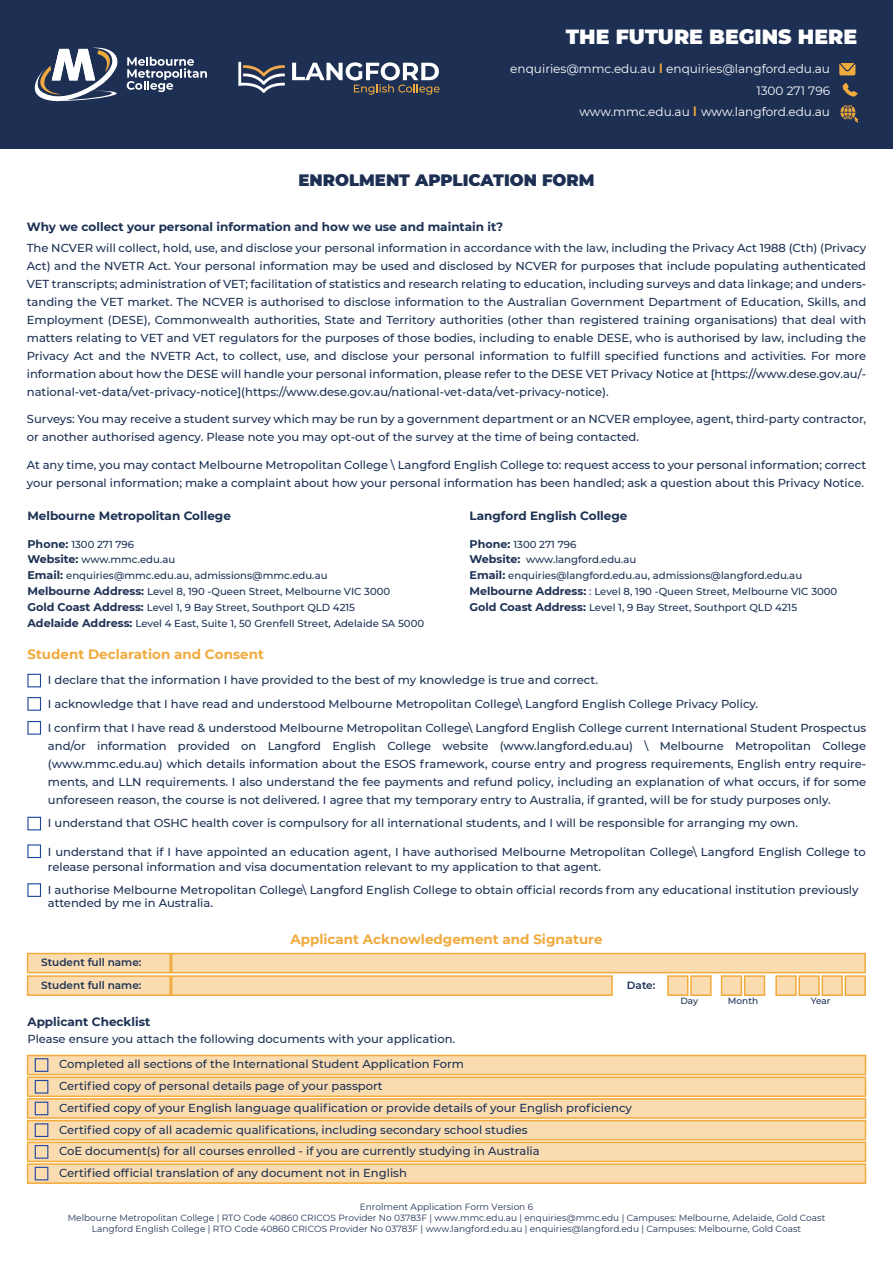
<style>
.page{position:relative;width:893px;height:1263px;background:#fff}
.page>*{position:absolute;margin:0;border:0;box-sizing:border-box;transform-origin:0 0}
.t1{font:900 20.55px "Montserrat";color:#fff}
.t2{font:900 16.5px "Montserrat";color:#1d3054}
.t3{font:700 13.5px "Montserrat";color:#f0aa3d}
.t4{font:700 12px "Montserrat";color:#1c3154}
.t5{font:12px "Montserrat";color:#fff}
.t6{font:500 11.55px/18px "Montserrat";color:#1c3154}
.t7{font:600 10.5px/22.5px "Montserrat";color:#1c3154}
.t8{font:500 10.2px/15.9px "Montserrat";color:#1c3154}
.t9{font:9px/10.8px "Montserrat";color:#1d3054;text-align:center}
.t10{font:500 9px "Montserrat";color:#1c3154}
.s1{font-weight:600;font-size:13.5px;color:#f1ab3d}
.s2{font-weight:700;font-size:11.1px}
</style>
<div class="page">
<svg style="left:27px;top:953px;width:839px;height:43px;background:#f9d8a6"></svg>
<svg style="left:27px;top:1055px;width:839px;height:129px;background:#f8d6a2"></svg>
<svg style="left:27px;top:674px;width:14px;height:13px"></svg>
<svg style="left:27px;top:817px;width:14px;height:13px"></svg>
<svg style="left:27px;top:883px;width:14px;height:14px"></svg>
<svg style="left:27px;top:844px;width:14px;height:14px"></svg>
<svg style="left:27px;top:697px;width:14px;height:14px"></svg>
<svg style="left:27px;top:721px;width:14px;height:14px"></svg>
<div style="left:0;top:0;width:893px;height:149px;background:#1d3054"></div>
<svg style="left:840px;top:105px;width:18px;height:18px"></svg>
<svg style="left:843px;top:83px;width:15px;height:14px"></svg>
<svg style="left:839px;top:63px;width:16px;height:12px"></svg>
<svg style="left:34px;top:47px;width:84px;height:55px"></svg>
<svg style="left:127px;top:57px;width:80px;height:35px"></svg>
<svg style="left:292px;top:62px;width:148px;height:33px"></svg>
<svg style="left:238px;top:62px;width:47px;height:31px"></svg>
<h1 class="t1" style="left:566px;top:21px;width:293px">THE FUTURE BEGINS HERE</h1>
<p class="t5" style="left:510px;top:60px;width:321px">enquiries@mmc.edu.au <span class="s1">I</span> enquiries@langford.edu.au</p>
<p class="t5" style="left:579px;top:103px;width:252px">www.mmc.edu.au <span class="s1">I</span> www.langford.edu.au</p>
<p class="t5" style="left:756px;top:82px;width:75px">1300 271 796</p>
<h2 class="t2" style="left:298px;top:167px;width:298px">ENROLMENT APPLICATION FORM</h2>
<p class="t4" style="left:27px;top:218px;width:478px">Why we collect your personal information and how we use and maintain it?</p>
<p class="t6" style="left:27px;top:238px;width:841px;text-align:justify">The NCVER will collect, hold, use, and disclose your personal information in accordance with the law, including the Privacy Act 1988 (Cth) (Privacy Act) and the NVETR Act. Your personal information may be used and disclosed by NCVER for purposes that include populating authenticated VET transcripts; administration of VET; facilitation of statistics and research relating to education, including surveys and data linkage; and unders&shy;tanding the VET market. The NCVER is authorised to disclose information to the Australian Government Department of Education, Skills, and Employment (DESE), Commonwealth authorities, State and Territory authorities (other than registered training organisations) that deal with matters relating to VET and VET regulators for the purposes of those bodies, including to enable DESE, who is authorised by law, including the Privacy Act and the NVETR Act, to collect, use, and disclose your personal information to fulfill specified functions and activities. For more information about how the DESE will handle your personal information, please refer to the DESE VET Privacy Notice at [https://www.dese.gov.au/- national-vet-data/vet-privacy-notice](https://www.dese.gov.au/national-vet-data/vet-privacy-notice).</p>
<p class="t6" style="left:27px;top:409px;width:841px">Surveys: You may receive a student survey which may be run by a government department or an NCVER employee, agent, third-party contractor, or another authorised agency. Please note you may opt-out of the survey at the time of being contacted.</p>
<p class="t6" style="left:27px;top:456px;width:841px">At any time, you may contact Melbourne Metropolitan College \ Langford English College to: request access to your personal information; correct your personal information; make a complaint about how your personal information has been handled; ask a question about this Privacy Notice.</p>
<p class="t4" style="left:27px;top:507px;width:205px">Melbourne Metropolitan College</p>
<p class="t8" style="left:27px;top:536px;width:398px"><span class="s2">Phone:</span> 1300 271 796<br><span class="s2">Website:</span> www.mmc.edu.au<br><span class="s2">Email:</span> enquiries@mmc.edu.au, admissions@mmc.edu.au<br><span class="s2">Melbourne Address:</span> Level 8, 190 -Queen Street, Melbourne VIC 3000<br><span class="s2">Gold Coast Address:</span> Level 1, 9 Bay Street, Southport QLD 4215<br><span class="s2">Adelaide Address:</span> Level 4 East, Suite 1, 50 Grenfell Street, Adelaide SA 5000</p>
<p class="t3" style="left:27px;top:645px;width:238px">Student Declaration and Consent</p>
<p class="t4" style="left:469px;top:507px;width:159px">Langford English College</p>
<p class="t8" style="left:470px;top:536px;width:369px"><span class="s2">Phone:</span> 1300 271 796<br><span class="s2">Website:</span> www.langford.edu.au<br><span class="s2">Email:</span> enquiries@langford.edu.au, admissions@langford.edu.au <span class="s2">Melbourne Address:</span> : Level 8, 190 -Queen Street, Melbourne VIC 3000<br><span class="s2">Gold Coast Address:</span> Level 1, 9 Bay Street, Southport QLD 4215</p>
<p class="t6" style="left:48px;top:671px;width:552px">I declare that the information I have provided to the best of my knowledge is true and correct.</p>
<p class="t6" style="left:48px;top:694px;width:712px">I acknowledge that I have read and understood Melbourne Metropolitan College\ Langford English College Privacy Policy.</p>
<p class="t6" style="left:48px;top:718px;width:820px;text-align:justify">I confirm that I have read &amp; understood Melbourne Metropolitan College\ Langford English College current International Student Prospectus and/or information provided on Langford English College website (www.langford.edu.au) \ Melbourne Metropolitan College (www.mmc.edu.au) which details information about the ESOS framework, course entry and progress requirements, English entry require&shy;ments, and LLN requirements. I also understand the fee payments and refund policy, including an explanation of what occurs, if for some unforeseen reason, the course is not delivered. I agree that my temporary entry to Australia, if granted, will be for study purposes only.</p>
<p class="t6" style="left:48px;top:814px;width:752px">I understand that OSHC health cover is compulsory for all international students, and I will be responsible for arranging my own.</p>
<p class="t6" style="left:48px;top:843px;width:819px;line-height:15px">I understand that if I have appointed an education agent, I have authorised Melbourne Metropolitan College\ Langford English College to release personal information and visa documentation relevant to my application to that agent.</p>
<p class="t6" style="left:48px;top:883px;width:812px;line-height:13.5px">I authorise Melbourne Metropolitan College\ Langford English College to obtain official records from any educational institution previously attended by me in Australia.</p>
<p class="t7" style="left:41px;top:951px;width:102px">Student full name:<br>Student full name:</p>
<p class="t3" style="left:290px;top:929px;width:314px">Applicant Acknowledgement and Signature</p>
<p class="t7" style="left:627px;top:973px;width:30px">Date:</p>
<p class="t4" style="left:27px;top:1012px;width:124px">Applicant Checklist</p>
<p class="t6" style="left:59px;top:1053px;width:574px;line-height:21.8px">Completed all sections of the International Student Application Form<br>Certified copy of personal details page of your passport<br>Certified copy of your English language qualification or provide details of your English proficiency Certified copy of all academic qualifications, including secondary school studies<br>CoE document(s) for all courses enrolled - if you are currently studying in Australia<br>Certified official translation of any document not in English</p>
<p class="t6" style="left:27px;top:1030px;width:429px">Please ensure you attach the following documents with your application.</p>
<p class="t10" style="left:680px;top:995px;width:19px">Day</p>
<p class="t10" style="left:728px;top:995px;width:32px">Month</p>
<p class="t10" style="left:811px;top:995px;width:21px">Year</p>
<p class="t9" style="left:68px;top:1201px;width:759px">Enrolment Application Form Version 6<br>Melbourne Metropolitan College | RTO Code 40860 CRICOS Provider No 03783F | www.mmc.edu.au | enquiries@mmc.edu | Campuses: Melbourne, Adelaide, Gold Coast<br>Langford English College | RTO Code 40860 CRICOS Provider No 03783F | www.langford.edu.au | enquiries@langford.edu | Campuses: Melbourne, Gold Coast</p>
</div>
